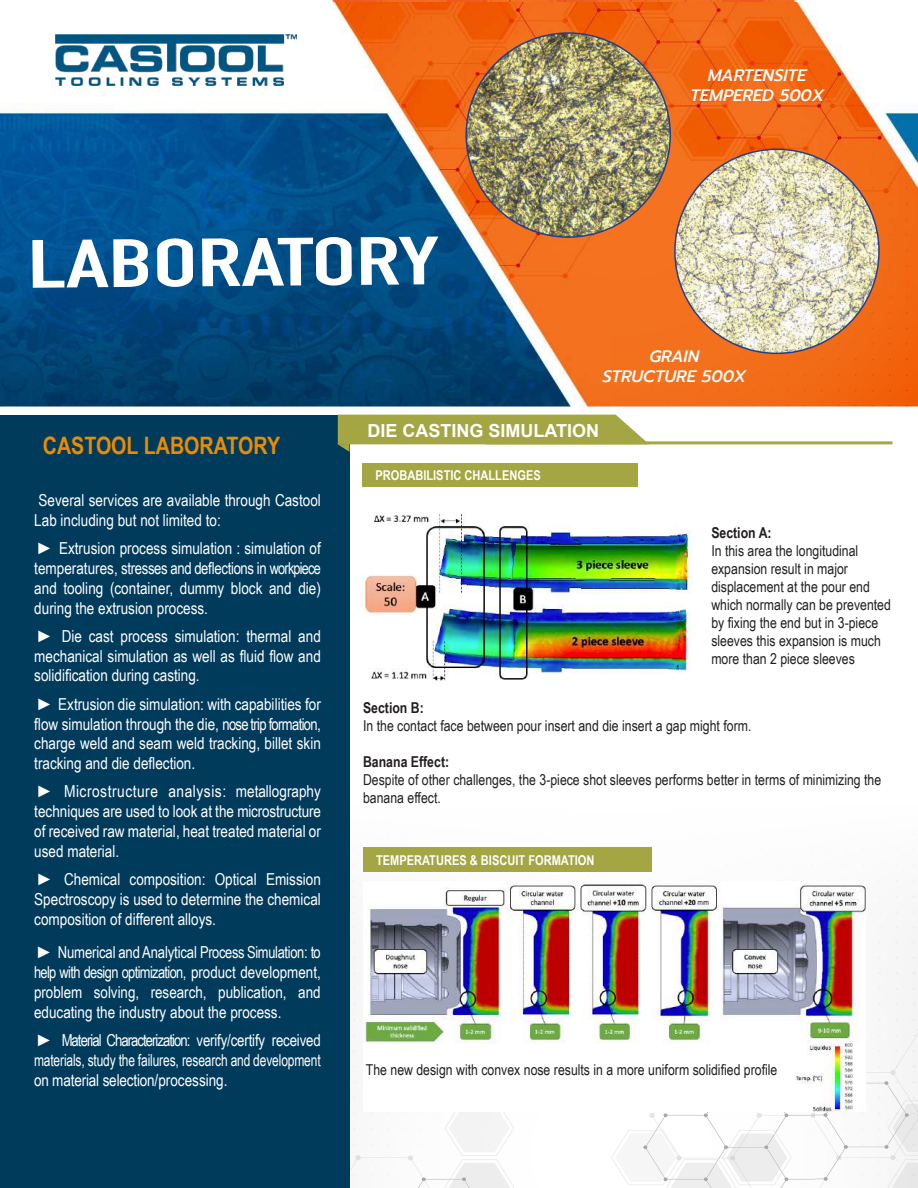
<style>
.page{position:relative;width:918px;height:1188px;background:#fff}
.page>*{position:absolute;margin:0;border:0;box-sizing:border-box;transform-origin:0 0}
.t1{font:700 66.9px "DIN Condensed";color:#fff;scale:1.56 1}
.t2{font:700 24px "Arial Narrow";color:#ed8b00}
.t3{font:700 18px "Arial";color:#fff}
.t4{font:16.5px/19.8px "Arial Narrow";color:#fff;text-align:justify}
.t5{font:italic 500 16.5px/19.8px "Prompt";color:#fff;text-align:center}
.t6{font:15px/18px "Arial Narrow";color:#231f20}
.t7{font:700 15px "Arial Narrow";color:#231f20}
.t8{font:700 13.5px "Arial Narrow";color:#fff}
</style>
<div class="page">
<img style="left:0;top:2px;width:918px;height:1186px">
<div style="left:0;top:415px;width:350px;height:773px;background:#003b5c"></div>
<hr style="left:486px;top:441px;width:406px;height:3px;background:#a3a642">
<svg style="left:337px;top:415px;width:312px;height:37px"></svg>
<img style="left:55px;top:35px;width:242px;height:50px">
<img style="left:331px;top:0;width:467px;height:2px">
<img style="left:466px;top:33px;width:204px;height:204px;border-radius:102px">
<img style="left:675px;top:149px;width:204px;height:204px;border-radius:102px">
<div style="left:363px;top:463px;width:275px;height:24px;background:#a3a642"></div>
<img style="left:363px;top:501px;width:329px;height:180px">
<div style="left:363px;top:848px;width:288px;height:24px;background:#a3a642"></div>
<img style="left:363px;top:881px;width:502px;height:230px">
<div style="left:366px;top:1064px;width:421px;height:29px;background:#fff"></div>
<h1 class="t1" style="left:27px;top:221px;width:265px;rotate:-1deg">LABORATORY</h1>
<p class="t5" style="left:690px;top:66px;width:135px">MARTENSITE<br>TEMPERED 500X</p>
<p class="t5" style="left:603px;top:346px;width:145px">GRAIN<br>STRUCTURE 500X</p>
<h2 class="t2" style="left:43px;top:427px;width:239px">CASTOOL LABORATORY</h2>
<p class="t4" style="left:34px;top:490px;width:288px">Several services are available through Castool<br>Lab including but not limited to:</p>
<p class="t4" style="left:34px;top:538px;width:288px">► Extrusion process simulation : simulation of temperatures, stresses and deflections in workpiece and tooling (container, dummy block and die) during the extrusion process.</p>
<p class="t4" style="left:34px;top:626px;width:288px">► Die cast process simulation: thermal and mechanical simulation as well as fluid flow and solidification during casting.</p>
<p class="t4" style="left:34px;top:693px;width:288px">► Extrusion die simulation: with capabilities for flow simulation through the die, nose trip formation, charge weld and seam weld tracking, billet skin tracking and die deflection.</p>
<p class="t4" style="left:34px;top:781px;width:288px">► Microstructure analysis: metallography techniques are used to look at the microstructure of received raw material, heat treated material or used material.</p>
<p class="t4" style="left:34px;top:869px;width:288px">► Chemical composition: Optical Emission Spectroscopy is used to determine the chemical composition of different alloys.</p>
<p class="t4" style="left:34px;top:942px;width:288px">► Numerical and Analytical Process Simulation: to help with design optimization, product development, problem solving, research, publication, and educating the industry about the process.</p>
<p class="t4" style="left:34px;top:1030px;width:288px">► Material Characterization: verify/certify received materials, study the failures, research and development on material selection/processing.</p>
<p class="t3" style="left:368px;top:419px;width:233px">DIE CASTING SIMULATION</p>
<p class="t8" style="left:375px;top:465px;width:167px">PROBABILISTIC CHALLENGES</p>
<p class="t7" style="left:711px;top:521px;width:62px">Section A:</p>
<p class="t6" style="left:711px;top:541px;width:181px">In this area the longitudinal expansion result in major displacement at the pour end which normally can be prevented by fixing the end but in 3-piece sleeves this expansion is much more than 2 piece sleeves</p>
<p class="t7" style="left:363px;top:697px;width:62px">Section B:</p>
<p class="t6" style="left:363px;top:716px;width:390px">In the contact face between pour insert and die insert a gap might form.</p>
<p class="t7" style="left:363px;top:751px;width:88px">Banana Effect:</p>
<p class="t6" style="left:363px;top:770px;width:520px">Despite of other challenges, the 3-piece shot sleeves performs better in terms of minimizing the banana effect.</p>
<p class="t8" style="left:376px;top:850px;width:220px">TEMPERATURES &amp; BISCUIT FORMATION</p>
<p class="t6" style="left:366px;top:1060px;width:413px">The new design with convex nose results in a more uniform solidified profile</p>
</div>
